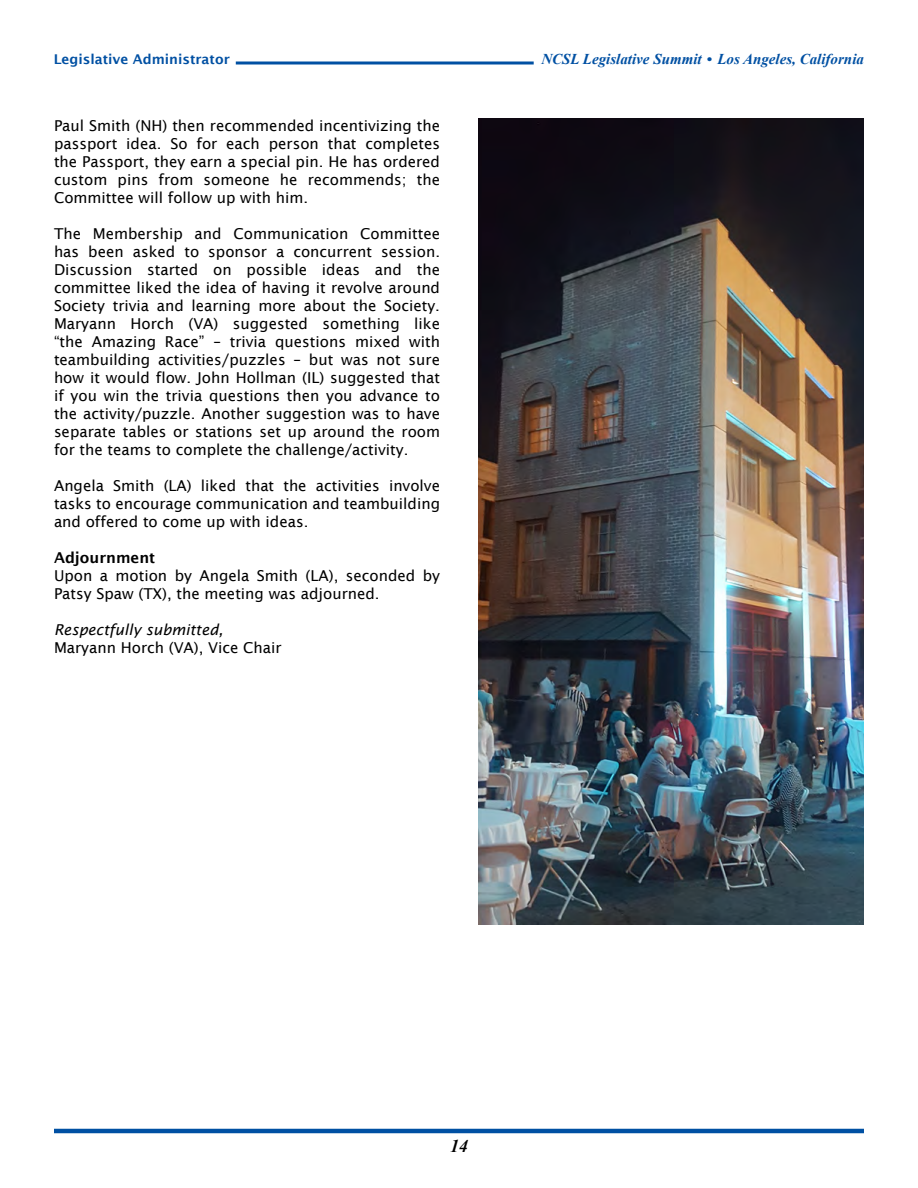
<style>
.page{position:relative;width:918px;height:1188px;background:#fff}
.page>*{position:absolute;margin:0;border:0;box-sizing:border-box;transform-origin:0 0}
.t1{font:italic 700 18px "Times New Roman";color:#000}
.t2{font:15px/18px "Lucida Sans";color:#000;text-align:justify}
.t3{font:italic 700 15px "Times New Roman";color:#0050a3}
.t4{font:italic 15px "Lucida Sans";color:#000}
.t5{font:600 15px "Lucida Sans";color:#000}
.t6{font:600 13.5px "Lucida Sans";color:#0050a3}
</style>
<div class="page">
<hr style="left:236px;top:62px;width:298px;height:2px;background:#0050a3">
<hr style="left:54px;top:1129px;width:810px;height:4px;background:#0050a3">
<img style="left:479px;top:119px;width:385px;height:806px">
<p class="t6" style="left:54px;top:51px;width:178px">Legislative Administrator</p>
<p class="t3" style="left:541px;top:49px;width:324px">NCSL Legislative Summit • Los Angeles, California</p>
<p class="t2" style="left:54px;top:116px;width:388px">Paul Smith (NH) then recommended incentivizing the passport idea. So for each person that completes the Passport, they earn a special pin. He has ordered custom pins from someone he recommends; the Committee will follow up with him.</p>
<p class="t2" style="left:54px;top:224px;width:388px">The Membership and Communication Committee has been asked to sponsor a concurrent session.<br>Discussion started on possible ideas and the committee liked the idea of having it revolve around Society trivia and learning more about the Society.<br>Maryann Horch (VA) suggested something like “the Amazing Race” – trivia questions mixed with teambuilding activities/puzzles – but was not sure how it would flow. John Hollman (IL) suggested that if you win the trivia questions then you advance to the activity/puzzle. Another suggestion was to have separate tables or stations set up around the room for the teams to complete the challenge/activity.</p>
<p class="t2" style="left:54px;top:476px;width:388px">Angela Smith (LA) liked that the activities involve tasks to encourage communication and teambuilding and offered to come up with ideas.</p>
<p class="t5" style="left:54px;top:549px;width:103px">Adjournment</p>
<p class="t2" style="left:54px;top:566px;width:388px">Upon a motion by Angela Smith (LA), seconded by<br>Patsy Spaw (TX), the meeting was adjourned.</p>
<p class="t4" style="left:54px;top:621px;width:171px">Respectfully submitted,</p>
<p class="t2" style="left:54px;top:638px;width:229px">Maryann Horch (VA), Vice Chair</p>
<p class="t1" style="left:450px;top:1134px;width:19px">14</p>
</div>
